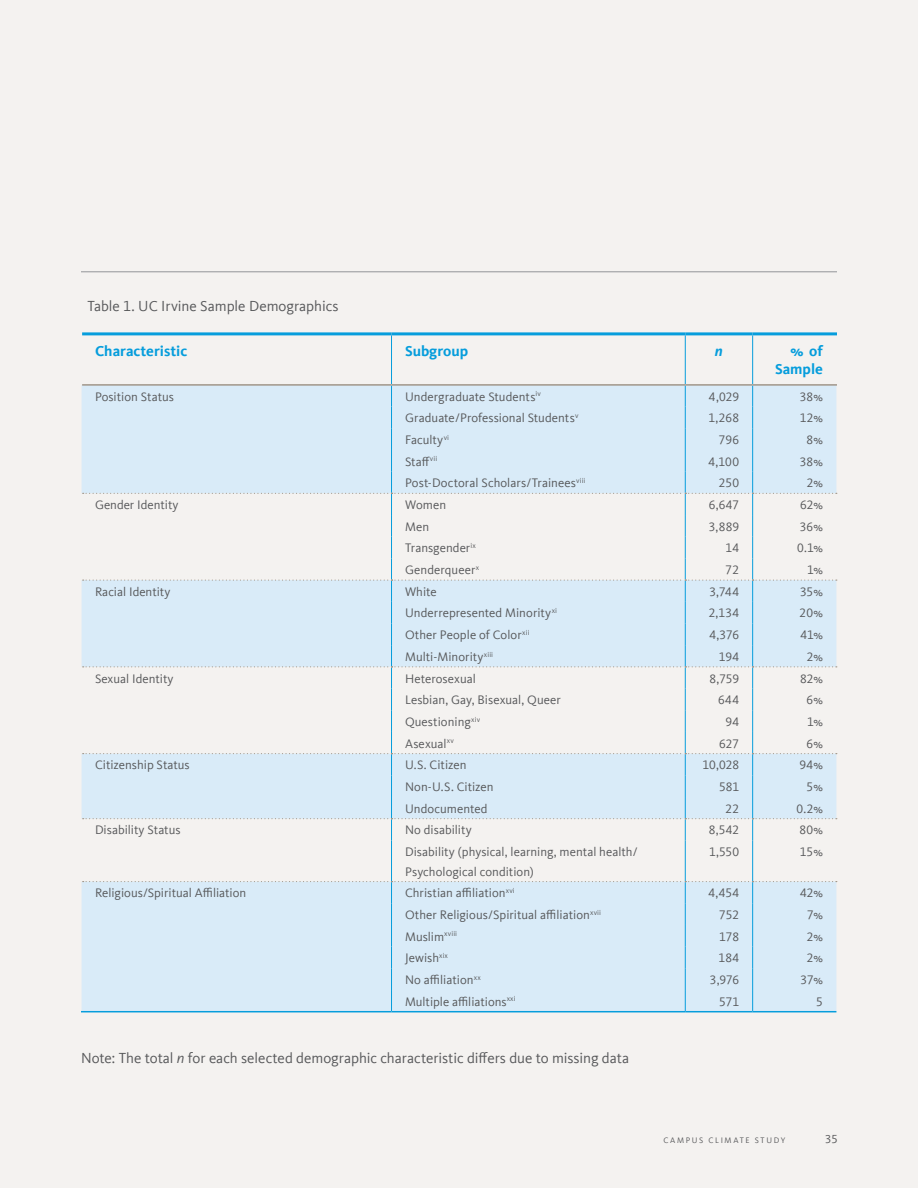
<style>
.page{position:relative;width:918px;height:1188px;background:#f4f2f0}
.page>*{position:absolute;margin:0;border:0;box-sizing:border-box;transform-origin:0 0}
.Body{font:15px "Kievit Offc Pro";letter-spacing:-.005em;color:#57585a}
.t1{font:700 15px/18px "Kievit Offc Pro";color:#069ddc;text-align:right}
.t2{font:italic 700 15px "Kievit Offc Pro";color:#069ddc}
.Body-2{font:12.75px/19.5px "Kievit Offc Pro";color:#57585a}
.t3{font:12px "Kievit Offc Pro";color:#57585a}
.t4{font:8.25px "Kievit Offc Pro";letter-spacing:.2em;color:#57585a}
.s1{font-style:italic}
</style>
<div class="page">
<hr style="left:81px;top:272px;width:756px;height:1px;background:#939598">
<hr style="left:82px;top:332px;width:310px;height:3px;background:#069ddc">
<hr style="left:391px;top:335px;width:1px;height:49px;background:#069ddc">
<hr style="left:392px;top:332px;width:293px;height:3px;background:#069ddc">
<hr style="left:685px;top:335px;width:1px;height:49px;background:#069ddc">
<hr style="left:685px;top:332px;width:68px;height:3px;background:#069ddc">
<hr style="left:752px;top:335px;width:1px;height:49px;background:#069ddc">
<hr style="left:753px;top:332px;width:84px;height:3px;background:#069ddc">
<hr style="left:82px;top:384px;width:310px;height:2px;background:#a19689">
<hr style="left:392px;top:384px;width:293px;height:2px;background:#a19689">
<hr style="left:685px;top:384px;width:68px;height:2px;background:#a19689">
<hr style="left:753px;top:384px;width:84px;height:2px;background:#a19689">
<hr style="left:391px;top:840px;width:1px;height:41px;background:#069ddc">
<hr style="left:685px;top:840px;width:1px;height:41px;background:#069ddc">
<hr style="left:752px;top:840px;width:1px;height:41px;background:#069ddc">
<hr style="left:81px;top:1011px;width:311px;height:1px;background:#069ddc">
<hr style="left:392px;top:1011px;width:293px;height:1px;background:#069ddc">
<hr style="left:685px;top:1011px;width:68px;height:1px;background:#069ddc">
<hr style="left:753px;top:1011px;width:83px;height:1px;background:#069ddc">
<svg style="left:83px;top:386px;width:754px;height:454px"></svg>
<div style="left:83px;top:881px;width:754px;height:130px;background:#d9ebf8"></div>
<p class="Body" style="left:88px;top:297px;width:253px">Table 1. UC Irvine Sample Demographics</p>
<p class="t1" style="left:95px;top:342px;width:94px">Characteristic</p>
<p class="t1" style="left:405px;top:342px;width:65px">Subgroup</p>
<p class="t2" style="left:715px;top:342px;width:9px">n</p>
<p class="t1" style="left:775px;top:342px;width:49px">% of<br>Sample</p>
<p class="Body-2" style="left:95px;top:386px;width:80px">Position Status</p>
<p class="Body-2" style="left:405px;top:386px;width:137px">Undergraduate Students<sup>iv</sup></p>
<p class="Body-2" style="left:709px;top:386px;width:32px">4,029</p>
<p class="Body-2" style="left:800px;top:386px;width:25px">38%</p>
<p class="Body-2" style="left:405px;top:408px;width:175px">Graduate/Professional Students<sup>v</sup></p>
<p class="Body-2" style="left:709px;top:408px;width:32px">1,268</p>
<p class="Body-2" style="left:800px;top:408px;width:25px">12%</p>
<p class="Body-2" style="left:405px;top:430px;width:46px">Faculty<sup>vi</sup></p>
<p class="Body-2" style="left:719px;top:430px;width:22px">796</p>
<p class="Body-2" style="left:807px;top:430px;width:18px">8%</p>
<p class="Body-2" style="left:405px;top:452px;width:34px">Staff<sup>vii</sup></p>
<p class="Body-2" style="left:709px;top:452px;width:32px">4,100</p>
<p class="Body-2" style="left:800px;top:452px;width:25px">38%</p>
<p class="Body-2" style="left:405px;top:473px;width:182px">Post-Doctoral Scholars/Trainees<sup>viii</sup></p>
<p class="Body-2" style="left:719px;top:473px;width:22px">250</p>
<p class="Body-2" style="left:807px;top:473px;width:18px">2%</p>
<p class="Body-2" style="left:95px;top:495px;width:85px">Gender Identity</p>
<p class="Body-2" style="left:405px;top:495px;width:43px">Women</p>
<p class="Body-2" style="left:709px;top:495px;width:32px">6,647</p>
<p class="Body-2" style="left:800px;top:495px;width:24px">62%</p>
<p class="Body-2" style="left:405px;top:517px;width:26px">Men</p>
<p class="Body-2" style="left:709px;top:517px;width:32px">3,889</p>
<p class="Body-2" style="left:800px;top:517px;width:25px">36%</p>
<p class="Body-2" style="left:405px;top:538px;width:72px">Transgender<sup>ix</sup></p>
<p class="Body-2" style="left:726px;top:538px;width:15px">14</p>
<p class="Body-2" style="left:797px;top:538px;width:27px">0.1%</p>
<p class="Body-2" style="left:405px;top:560px;width:76px">Genderqueer<sup>x</sup></p>
<p class="Body-2" style="left:726px;top:560px;width:15px">72</p>
<p class="Body-2" style="left:807px;top:560px;width:17px">1%</p>
<p class="Body-2" style="left:95px;top:582px;width:77px">Racial Identity</p>
<p class="Body-2" style="left:405px;top:582px;width:33px">White</p>
<p class="Body-2" style="left:709px;top:582px;width:31px">3,744</p>
<p class="Body-2" style="left:800px;top:582px;width:24px">35%</p>
<p class="Body-2" style="left:405px;top:603px;width:154px">Underrepresented Minority<sup>xi</sup></p>
<p class="Body-2" style="left:709px;top:603px;width:32px">2,134</p>
<p class="Body-2" style="left:800px;top:603px;width:25px">20%</p>
<p class="Body-2" style="left:405px;top:625px;width:126px">Other People of Color<sup>xii</sup></p>
<p class="Body-2" style="left:709px;top:625px;width:31px">4,376</p>
<p class="Body-2" style="left:801px;top:625px;width:24px">41%</p>
<p class="Body-2" style="left:405px;top:647px;width:90px">Multi-Minority<sup>xiii</sup></p>
<p class="Body-2" style="left:719px;top:647px;width:22px">194</p>
<p class="Body-2" style="left:807px;top:647px;width:18px">2%</p>
<p class="Body-2" style="left:95px;top:668px;width:80px">Sexual Identity</p>
<p class="Body-2" style="left:405px;top:668px;width:72px">Heterosexual</p>
<p class="Body-2" style="left:709px;top:668px;width:31px">8,759</p>
<p class="Body-2" style="left:800px;top:668px;width:24px">82%</p>
<p class="Body-2" style="left:405px;top:690px;width:157px">Lesbian, Gay, Bisexual, Queer</p>
<p class="Body-2" style="left:718px;top:690px;width:23px">644</p>
<p class="Body-2" style="left:807px;top:690px;width:18px">6%</p>
<p class="Body-2" style="left:405px;top:712px;width:77px">Questioning<sup>xiv</sup></p>
<p class="Body-2" style="left:725px;top:712px;width:15px">94</p>
<p class="Body-2" style="left:807px;top:712px;width:17px">1%</p>
<p class="Body-2" style="left:405px;top:734px;width:50px">Asexual<sup>xv</sup></p>
<p class="Body-2" style="left:719px;top:734px;width:22px">627</p>
<p class="Body-2" style="left:807px;top:734px;width:18px">6%</p>
<p class="Body-2" style="left:95px;top:755px;width:96px">Citizenship Status</p>
<p class="Body-2" style="left:405px;top:755px;width:63px">U.S. Citizen</p>
<p class="Body-2" style="left:702px;top:755px;width:38px">10,028</p>
<p class="Body-2" style="left:800px;top:755px;width:25px">94%</p>
<p class="Body-2" style="left:405px;top:777px;width:90px">Non-U.S. Citizen</p>
<p class="Body-2" style="left:719px;top:777px;width:22px">581</p>
<p class="Body-2" style="left:807px;top:777px;width:18px">5%</p>
<p class="Body-2" style="left:405px;top:799px;width:84px">Undocumented</p>
<p class="Body-2" style="left:726px;top:799px;width:15px">22</p>
<p class="Body-2" style="left:797px;top:799px;width:28px">0.2%</p>
<p class="Body-2" style="left:95px;top:820px;width:87px">Disability Status</p>
<p class="Body-2" style="left:405px;top:820px;width:68px">No disability</p>
<p class="Body-2" style="left:709px;top:820px;width:32px">8,542</p>
<p class="Body-2" style="left:799px;top:820px;width:25px">80%</p>
<p class="Body-2" style="left:405px;top:842px;width:234px">Disability (physical, learning, mental health/<br>Psychological condition)</p>
<p class="Body-2" style="left:709px;top:842px;width:32px">1,550</p>
<p class="Body-2" style="left:800px;top:842px;width:25px">15%</p>
<p class="Body-2" style="left:95px;top:883px;width:153px">Religious/Spiritual Affiliation</p>
<p class="Body-2" style="left:405px;top:883px;width:111px">Christian affiliation<sup>xvi</sup></p>
<p class="Body-2" style="left:709px;top:883px;width:32px">4,454</p>
<p class="Body-2" style="left:800px;top:883px;width:24px">42%</p>
<p class="Body-2" style="left:405px;top:905px;width:198px">Other Religious/Spiritual affiliation<sup>xvii</sup></p>
<p class="Body-2" style="left:719px;top:905px;width:21px">752</p>
<p class="Body-2" style="left:807px;top:905px;width:17px">7%</p>
<p class="Body-2" style="left:405px;top:927px;width:54px">Muslim<sup>xviii</sup></p>
<p class="Body-2" style="left:719px;top:927px;width:21px">178</p>
<p class="Body-2" style="left:807px;top:927px;width:18px">2%</p>
<p class="Body-2" style="left:405px;top:948px;width:45px">Jewish<sup>xix</sup></p>
<p class="Body-2" style="left:719px;top:948px;width:22px">184</p>
<p class="Body-2" style="left:807px;top:948px;width:18px">2%</p>
<p class="Body-2" style="left:405px;top:970px;width:77px">No affiliation<sup>xx</sup></p>
<p class="Body-2" style="left:710px;top:970px;width:31px">3,976</p>
<p class="Body-2" style="left:800px;top:970px;width:24px">37%</p>
<p class="Body-2" style="left:405px;top:992px;width:112px">Multiple affiliations<sup>xxi</sup></p>
<p class="Body-2" style="left:719px;top:992px;width:22px">571</p>
<p class="Body-2" style="left:816px;top:992px;width:8px">5</p>
<p class="Body" style="left:81px;top:1049px;width:550px">Note: The total <span class="s1">n</span> for each selected demographic characteristic differs due to missing data</p>
<p class="t4" style="left:664px;top:1135px;width:123px">CAMPUS CLIMATE STUDY</p>
<p class="t3" style="left:825px;top:1132px;width:14px">35</p>
</div>
